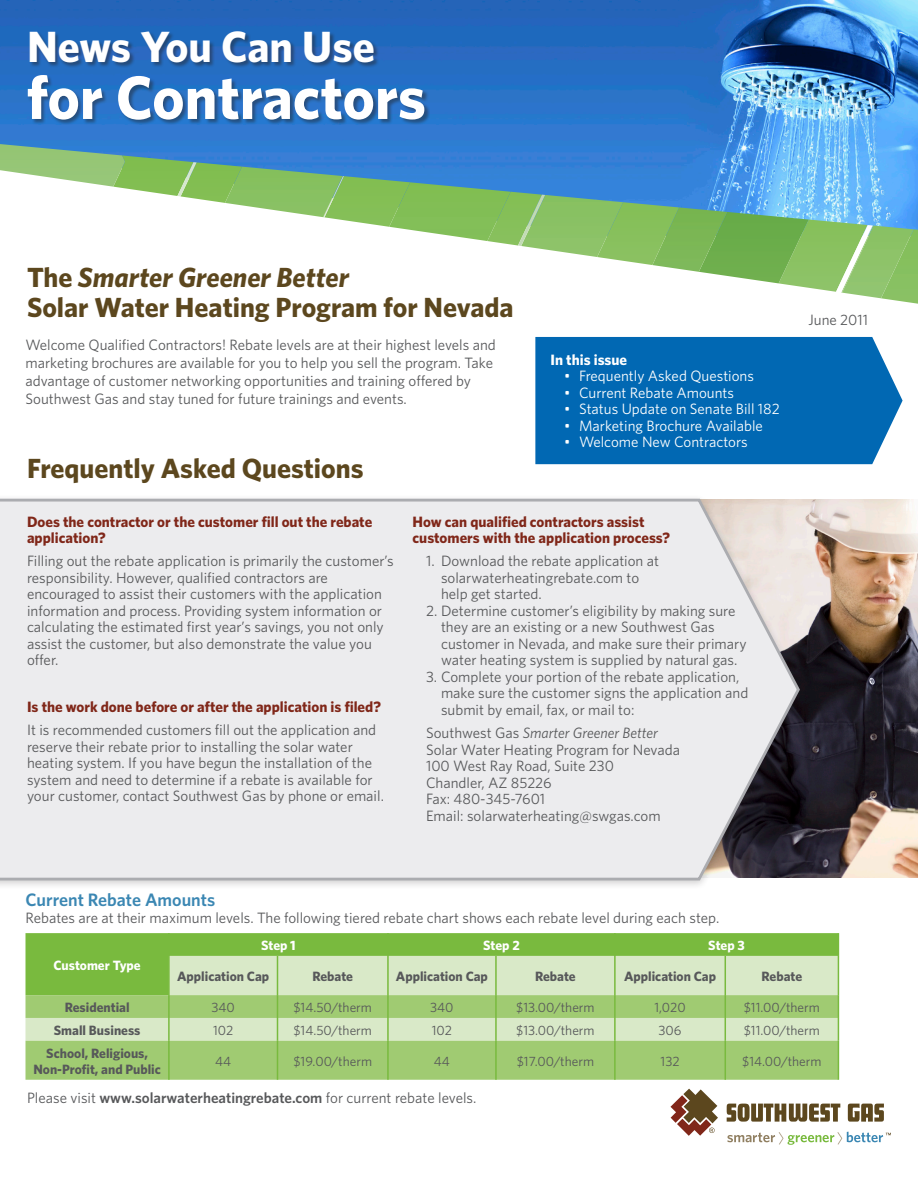
<style>
.page{position:relative;width:918px;height:1188px;background:#fff}
.page>*{position:absolute;margin:0;border:0;box-sizing:border-box;transform-origin:0 0}
.t1{font:700 61.35px "Whitney";color:#fff}
.t2{font:700 43.8px "Whitney";color:#fff}
.t3{font:700 27.75px "Whitney";color:#5c471e}
.t4{font:italic 700 27.75px "Whitney";color:#5c471e}
.t5{font:600 18px "Whitney";color:#3b87b3}
.t6{font:15px/16.5px "Whitney";color:#57585a}
.t7{font:700 15px/16.5px "Whitney";color:#802719}
.t8{font:15px "Whitney";color:#fff}
.t9{font:700 15px "Whitney";color:#fff}
.t10{font:13.5px "Whitney";color:#57585a}
.t11{font:700 13.5px/16.2px "Whitney";color:#57585a;text-align:center}
.t12{font:700 13.5px "Whitney";color:#fff}
.s1{font-style:normal}
.s2{font-style:italic}
.s3{font-weight:600}
</style>
<div class="page">
<img style="left:807px;top:500px;width:111px;height:378px">
<img style="left:0;top:0;width:918px;height:229px">
<div style="left:27px;top:31px;width:403px;height:94px;background:#231f20;opacity:.45"></div>
<img style="left:881px;top:229px;width:37px;height:75px">
<img style="left:652px;top:207px;width:75px;height:65px">
<img style="left:845px;top:226px;width:69px;height:72px">
<svg style="left:699px;top:212px;width:174px;height:81px;background:#8dc279"></svg>
<svg style="left:125px;top:155px;width:554px;height:110px"></svg>
<img style="left:389px;top:182px;width:122px;height:59px">
<img style="left:225px;top:167px;width:118px;height:50px">
<img style="left:521px;top:195px;width:102px;height:62px">
<svg style="left:0;top:144px;width:125px;height:85px"></svg>
<svg style="left:177px;top:162px;width:20px;height:34px"></svg>
<svg style="left:324px;top:176px;width:20px;height:41px"></svg>
<svg style="left:480px;top:144px;width:5px;height:121px"></svg>
<svg style="left:518px;top:195px;width:27px;height:51px"></svg>
<div style="left:0;top:494px;width:807px;height:396px;background:#231f20;opacity:.2"></div>
<svg style="left:0;top:497px;width:802px;height:385px;background:#e4e3e5"></svg>
<svg style="left:727px;top:1104px;width:113px;height:18px"></svg>
<svg style="left:848px;top:1104px;width:36px;height:18px"></svg>
<svg style="left:670px;top:1089px;width:48px;height:47px"></svg>
<svg style="left:727px;top:1132px;width:164px;height:13px"></svg>
<div style="left:535px;top:337px;width:368px;height:127px;background:#0168b3"></div>
<svg style="left:26px;top:933px;width:812px;height:23px;background:#7aba3f"></svg>
<svg style="left:26px;top:956px;width:812px;height:39px;background:#c7e0af"></svg>
<svg style="left:26px;top:995px;width:812px;height:85px;background:#afd389"></svg>
<hr style="left:168px;top:956px;width:2px;height:39px;background:#79ba3e">
<hr style="left:168px;top:995px;width:2px;height:23px;background:#79ba3e">
<hr style="left:168px;top:1018px;width:2px;height:23px;background:#79ba3e">
<hr style="left:277px;top:956px;width:1px;height:39px;background:#79ba3e">
<hr style="left:387px;top:956px;width:2px;height:39px;background:#79ba3e">
<hr style="left:387px;top:995px;width:2px;height:23px;background:#79ba3e">
<svg style="left:277px;top:995px;width:1px;height:46px"></svg>
<hr style="left:387px;top:1018px;width:2px;height:23px;background:#79ba3e">
<hr style="left:495px;top:956px;width:2px;height:39px;background:#79ba3e">
<hr style="left:495px;top:995px;width:2px;height:23px;background:#79ba3e">
<hr style="left:614px;top:956px;width:2px;height:39px;background:#79ba3e">
<hr style="left:725px;top:956px;width:1px;height:39px;background:#79ba3e">
<hr style="left:838px;top:956px;width:1px;height:39px;background:#79ba3e">
<hr style="left:614px;top:995px;width:2px;height:23px;background:#79ba3e">
<hr style="left:168px;top:933px;width:2px;height:23px;background:#79ba3e">
<hr style="left:387px;top:933px;width:2px;height:23px;background:#79ba3e">
<hr style="left:614px;top:933px;width:2px;height:23px;background:#79ba3e">
<svg style="left:838px;top:933px;width:1px;height:23px"></svg>
<hr style="left:277px;top:1041px;width:1px;height:39px;background:#79ba3e">
<hr style="left:387px;top:1041px;width:2px;height:39px;background:#79ba3e">
<hr style="left:495px;top:1041px;width:2px;height:39px;background:#79ba3e">
<hr style="left:168px;top:1041px;width:2px;height:39px;background:#79ba3e">
<hr style="left:614px;top:1041px;width:2px;height:39px;background:#79ba3e">
<hr style="left:725px;top:1041px;width:1px;height:39px;background:#79ba3e">
<hr style="left:838px;top:1041px;width:1px;height:39px;background:#79ba3e">
<hr style="left:495px;top:1018px;width:2px;height:23px;background:#79ba3e">
<hr style="left:614px;top:1018px;width:2px;height:23px;background:#79ba3e">
<svg style="left:725px;top:995px;width:1px;height:46px"></svg>
<svg style="left:838px;top:995px;width:1px;height:46px"></svg>
<p class="t2" style="left:27px;top:17px;width:349px">News You Can Use</p>
<p class="t1" style="left:27px;top:57px;width:401px">for Contractors</p>
<p class="t4" style="left:27px;top:259px;width:323px"><span class="s1">The</span> Smarter Greener Better</p>
<p class="t3" style="left:27px;top:289px;width:488px">Solar Water Heating Program for Nevada</p>
<p class="t6" style="left:26px;top:335px;width:472px;line-height:18px">Welcome Qualified Contractors! Rebate levels are at their highest levels and marketing brochures are available for you to help you sell the program. Take advantage of customer networking opportunities and training offered by Southwest Gas and stay tuned for future trainings and events.</p>
<p class="t3" style="left:27px;top:450px;width:338px">Frequently Asked Questions</p>
<p class="t9" style="left:551px;top:350px;width:78px">In this issue</p>
<p class="t8" style="left:564px;top:366px;width:192px">• Frequently Asked Questions</p>
<p class="t8" style="left:564px;top:383px;width:172px">• Current Rebate Amounts</p>
<p class="t8" style="left:564px;top:399px;width:217px">• Status Update on Senate Bill 182</p>
<p class="t8" style="left:564px;top:416px;width:200px">• Marketing Brochure Available</p>
<p class="t8" style="left:564px;top:432px;width:185px">• Welcome New Contractors</p>
<p class="t7" style="left:27px;top:513px;width:347px">Does the contractor or the customer fill out the rebate application?</p>
<p class="t6" style="left:27px;top:553px;width:368px">Filling out the rebate application is primarily the customer’s responsibility. However, qualified contractors are encouraged to assist their customers with the application information and process. Providing system information or calculating the estimated first year’s savings, you not only assist the customer, but also demonstrate the value you offer.</p>
<p class="t7" style="left:27px;top:698px;width:355px">Is the work done before or after the application is filed?</p>
<p class="t6" style="left:27px;top:721px;width:358px">It is recommended customers fill out the application and reserve their rebate prior to installing the solar water heating system. If you have begun the installation of the system and need to determine if a rebate is available for your customer, contact Southwest Gas by phone or email.</p>
<p class="t7" style="left:413px;top:513px;width:259px">How can qualified contractors assist customers with the application process?</p>
<p class="t6" style="left:441px;top:553px;width:220px;text-indent:-15px">1. Download the rebate application at solarwaterheatingrebate.com to help get started.</p>
<p class="t6" style="left:441px;top:602px;width:307px;text-indent:-15px">2. Determine customer’s eligibility by making sure they are an existing or a new Southwest Gas customer in Nevada, and make sure their primary water heating system is supplied by natural gas.</p>
<p class="t6" style="left:441px;top:668px;width:309px;text-indent:-15px">3. Complete your portion of the rebate application, make sure the customer signs the application and submit by email, fax, or mail to:</p>
<p class="t6" style="left:426px;top:724px;width:256px">Southwest Gas <span class="s2">Smarter Greener Better<br></span>Solar Water Heating Program for Nevada<br>100 West Ray Road, Suite 230<br>Chandler, AZ 85226<br>Fax: 480-345-7601<br>Email: solarwaterheating@swgas.com</p>
<p class="t5" style="left:26px;top:888px;width:191px">Current Rebate Amounts</p>
<p class="t6" style="left:26px;top:909px;width:695px">Rebates are at their maximum levels. The following tiered rebate chart shows each rebate level during each step.</p>
<p class="t6" style="left:808px;top:311px;width:61px">June 2011</p>
<p class="t12" style="left:54px;top:956px;width:89px">Customer Type</p>
<p class="t12" style="left:261px;top:936px;width:36px">Step 1</p>
<p class="t12" style="left:483px;top:936px;width:38px">Step 2</p>
<p class="t12" style="left:708px;top:936px;width:38px">Step 3</p>
<p class="t11" style="left:177px;top:968px;width:94px">Application Cap</p>
<p class="t11" style="left:312px;top:968px;width:42px">Rebate</p>
<p class="t11" style="left:396px;top:968px;width:94px">Application Cap</p>
<p class="t11" style="left:535px;top:968px;width:42px">Rebate</p>
<p class="t11" style="left:624px;top:968px;width:94px">Application Cap</p>
<p class="t11" style="left:762px;top:968px;width:42px">Rebate</p>
<p class="t11" style="left:65px;top:999px;width:66px">Residential</p>
<p class="t10" style="left:212px;top:998px;width:25px">340</p>
<p class="t10" style="left:293px;top:998px;width:80px">$14.50/therm</p>
<p class="t10" style="left:430px;top:998px;width:25px">340</p>
<p class="t10" style="left:516px;top:998px;width:80px">$13.00/therm</p>
<p class="t10" style="left:654px;top:998px;width:33px">1,020</p>
<p class="t10" style="left:744px;top:998px;width:78px">$11.00/therm</p>
<p class="t11" style="left:54px;top:1022px;width:88px">Small Business</p>
<p class="t10" style="left:213px;top:1021px;width:22px">102</p>
<p class="t10" style="left:293px;top:1021px;width:80px">$14.50/therm</p>
<p class="t10" style="left:432px;top:1021px;width:22px">102</p>
<p class="t10" style="left:516px;top:1021px;width:80px">$13.00/therm</p>
<p class="t10" style="left:659px;top:1021px;width:25px">306</p>
<p class="t10" style="left:744px;top:1021px;width:78px">$11.00/therm</p>
<p class="t11" style="left:33px;top:1044px;width:129px">School, Religious,<br>Non-Profit, and Public</p>
<p class="t10" style="left:215px;top:1052px;width:18px">44</p>
<p class="t10" style="left:293px;top:1052px;width:80px">$19.00/therm</p>
<p class="t10" style="left:434px;top:1052px;width:18px">44</p>
<p class="t10" style="left:517px;top:1052px;width:79px">$17.00/therm</p>
<p class="t10" style="left:661px;top:1052px;width:21px">132</p>
<p class="t10" style="left:742px;top:1052px;width:81px">$14.00/therm</p>
<p class="t6" style="left:27px;top:1090px;width:451px">Please visit <span class="s3">www.solarwaterheatingrebate.com</span> for current rebate levels.</p>
</div>
